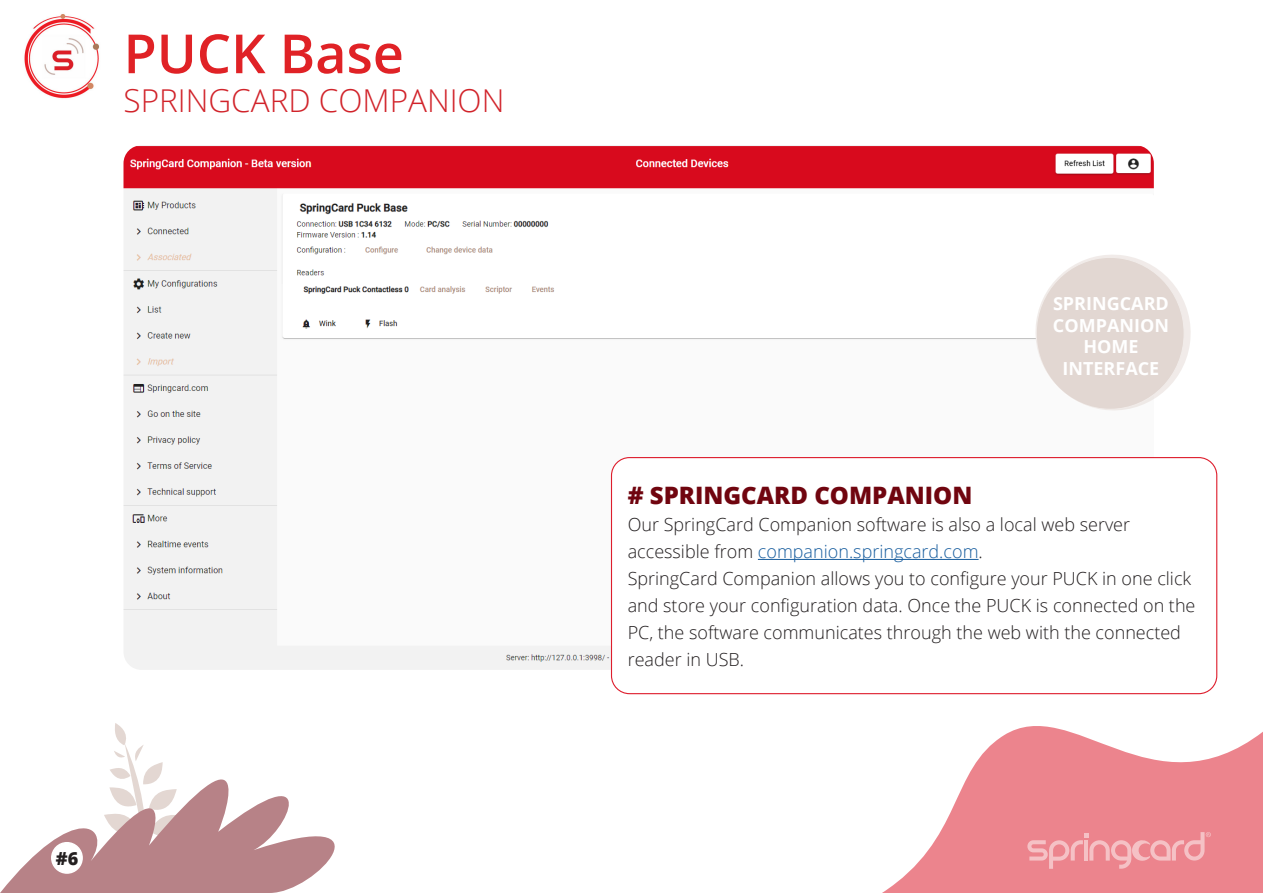
<style>
.page{position:relative;width:1263px;height:893px;background:#fff}
.page>*{position:absolute;margin:0;border:0;box-sizing:border-box;transform-origin:0 0}
.t1{font:600 54px "Open Sans";color:#e02226}
.t2{font:300 31.5px "Open Sans";color:#d1232a}
.t3{font:800 24px "Open Sans";color:#70050f}
.t4{font:300 18px "Open Sans";color:#231f20}
.t5{font:300 18px "Open Sans";color:#175d9e}
.t6{font:700 18px "Open Sans";color:#fff}
.t7{font:800 18px "Open Sans";color:#231f20}
.s1{color:#231f20}
</style>
<div class="page">
<img style="left:123px;top:145px;width:1031px;height:525px">
<img style="left:24px;top:14px;width:75px;height:85px">
<svg style="left:882px;top:726px;width:381px;height:167px;fill:#ec848d"></svg>
<svg style="left:0;top:723px;width:335px;height:170px"></svg>
<svg style="left:1027px;top:832px;width:184px;height:37px"></svg>
<div style="left:52px;top:843px;width:30px;height:30px;background:#fff;border-radius:50%"></div>
<div style="left:51px;top:842px;width:32px;height:32px;border:2px solid #fff;border-radius:50%"></div>
<div style="left:611px;top:458px;width:606px;height:236px;background:#fff;border-radius:18px"></div>
<div style="left:611px;top:457px;width:606px;height:237px;border:1px solid #de1e2d;border-radius:18px"></div>
<hr style="left:758px;top:559px;width:220px;height:1px;background:#175d9e">
<svg style="left:1030px;top:249px;width:161px;height:167px"></svg>
<p class="t1" style="left:123px;top:17px;width:282px">PUCK Base</p>
<p class="t2" style="left:123px;top:79px;width:382px">SPRINGCARD COMPANION</p>
<p class="t7" style="left:56px;top:844px;width:24px">#6</p>
<p class="t6" style="left:1053px;top:291px;width:117px">SPRINGCARD</p>
<p class="t6" style="left:1053px;top:312px;width:118px">COMPANION</p>
<p class="t6" style="left:1083px;top:334px;width:57px">HOME</p>
<p class="t6" style="left:1062px;top:356px;width:98px">INTERFACE</p>
<p class="t3" style="left:628px;top:477px;width:346px"># SPRINGCARD COMPANION</p>
<p class="t4" style="left:628px;top:512px;width:504px">Our SpringCard Companion software is also a local web server</p>
<p class="t5" style="left:628px;top:539px;width:357px"><span class="s1">accessible from</span> companion.springcard.com<span class="s1">.</span></p>
<p class="t4" style="left:628px;top:566px;width:565px">SpringCard Companion allows you to configure your PUCK in one click</p>
<p class="t4" style="left:628px;top:593px;width:569px">and store your configuration data. Once the PUCK is connected on the</p>
<p class="t4" style="left:628px;top:620px;width:555px">PC, the software communicates through the web with the connected</p>
<p class="t4" style="left:628px;top:647px;width:118px">reader in USB.</p>
</div>
